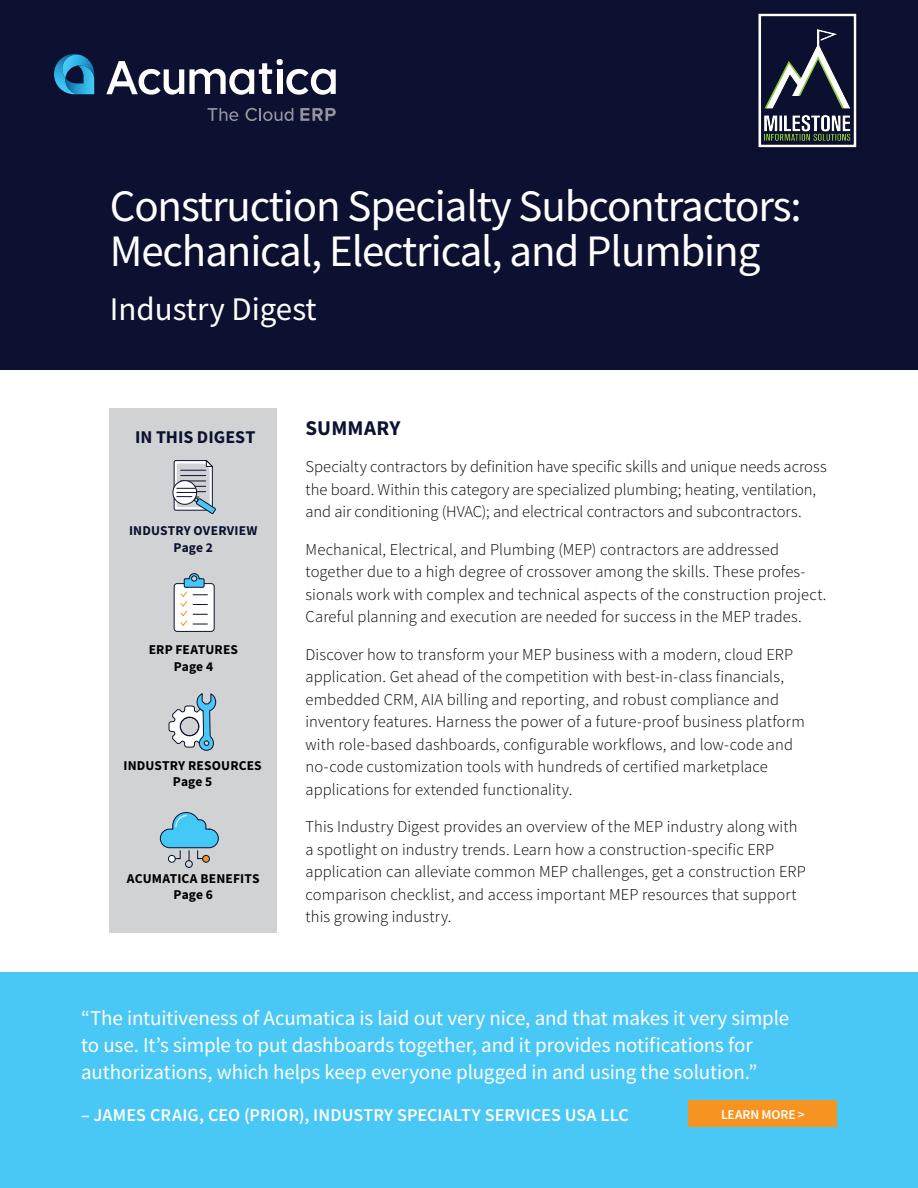
<style>
.page{position:relative;width:918px;height:1188px;background:#fff}
.page>*{position:absolute;margin:0;border:0;box-sizing:border-box;transform-origin:0 0}
.t1{font:45px/45px "Source Sans Pro";letter-spacing:-.025em;color:#fff}
.t2{font:33px "Source Sans Pro";color:#fff}
.t3{font:21px/27px "Source Sans Pro";letter-spacing:-.01em;color:#fff}
.t4{font:700 21px "Source Sans Pro";letter-spacing:.01em;color:#0d1131}
.t5{font:600 18px "Source Sans Pro";letter-spacing:.005em;color:#fff}
.t6{font:700 18px "Source Sans Pro";color:#0d1131}
.t7{font:300 16.5px/22.5px "Source Sans Pro";letter-spacing:.005em;color:#000}
.t8{font:700 13.5px/16.5px "Source Sans Pro";letter-spacing:.01em;color:#000;text-align:center}
.t9{font:700 13.5px/16.5px "Source Sans Pro";letter-spacing:.01em;color:#0d1131;text-align:center}
.t10{font:600 13.5px "Source Sans Pro";letter-spacing:-.005em;color:#fff}
</style>
<div class="page">
<div style="left:0;top:0;width:918px;height:369px;background:#0d1131"></div>
<div style="left:110px;top:408px;width:167px;height:525px;background:#d1d2d4"></div>
<svg style="left:174px;top:573px;width:41px;height:59px;background:#d2d9dd"></svg>
<svg style="left:173px;top:460px;width:43px;height:54px"></svg>
<svg style="left:169px;top:693px;width:47px;height:58px"></svg>
<div style="left:185px;top:860px;width:8px;height:8px;background:#d1d2d4;border:1px solid #001131;border-radius:50%"></div>
<svg style="left:160px;top:812px;width:59px;height:49px"></svg>
<div style="left:0;top:973px;width:918px;height:215px;background:#49c8f5"></div>
<div style="left:689px;top:1100px;width:148px;height:27px;background:#f79421"></div>
<svg style="left:106px;top:59px;width:230px;height:36px"></svg>
<svg style="left:54px;top:54px;width:40px;height:40px"></svg>
<svg style="left:300px;top:108px;width:36px;height:13px"></svg>
<svg style="left:208px;top:108px;width:30px;height:13px"></svg>
<svg style="left:246px;top:108px;width:47px;height:13px"></svg>
<img style="left:758px;top:13px;width:99px;height:135px">
<h1 class="t1" style="left:110px;top:183px;width:693px">Construction Specialty Subcontractors:<br>Mechanical, Electrical, and Plumbing</h1>
<h2 class="t2" style="left:110px;top:288px;width:208px">Industry Digest</h2>
<p class="t6" style="left:135px;top:425px;width:122px">IN THIS DIGEST</p>
<p class="t9" style="left:129px;top:522px;width:130px">INDUSTRY OVERVIEW<br>Page 2</p>
<p class="t8" style="left:149px;top:641px;width:91px">ERP FEATURES<br>Page 4</p>
<p class="t8" style="left:124px;top:757px;width:140px">INDUSTRY RESOURCES<br>Page 5</p>
<p class="t8" style="left:127px;top:870px;width:134px">ACUMATICA BENEFITS<br>Page 6</p>
<p class="t4" style="left:306px;top:413px;width:96px">SUMMARY</p>
<p class="t7" style="left:306px;top:455px;width:523px">Specialty contractors by definition have specific skills and unique needs across the board. Within this category are specialized plumbing; heating, ventilation, and air conditioning (HVAC); and electrical contractors and subcontractors.</p>
<p class="t7" style="left:306px;top:538px;width:523px">Mechanical, Electrical, and Plumbing (MEP) contractors are addressed together due to a high degree of crossover among the skills. These profes&shy;sionals work with complex and technical aspects of the construction project.<br>Careful planning and execution are needed for success in the MEP trades.</p>
<p class="t7" style="left:306px;top:643px;width:501px">Discover how to transform your MEP business with a modern, cloud ERP application. Get ahead of the competition with best-in-class financials, embedded CRM, AIA billing and reporting, and robust compliance and inventory features. Harness the power of a future-proof business platform with role-based dashboards, configurable workflows, and low-code and no-code customization tools with hundreds of certified marketplace applications for extended functionality.</p>
<p class="t7" style="left:306px;top:815px;width:502px">This Industry Digest provides an overview of the MEP industry along with a spotlight on industry trends. Learn how a construction-specific ERP application can alleviate common MEP challenges, get a construction ERP comparison checklist, and access important MEP resources that support this growing industry.</p>
<p class="t3" style="left:81px;top:1004px;width:710px">“The intuitiveness of Acumatica is laid out very nice, and that makes it very simple to use. It’s simple to put dashboards together, and it provides notifications for authorizations, which helps keep everyone plugged in and using the solution.”</p>
<p class="t5" style="left:81px;top:1103px;width:549px">– JAMES CRAIG, CEO (PRIOR), INDUSTRY SPECIALTY SERVICES USA LLC</p>
<p class="t10" style="left:721px;top:1105px;width:85px">LEARN MORE &gt;</p>
</div>
